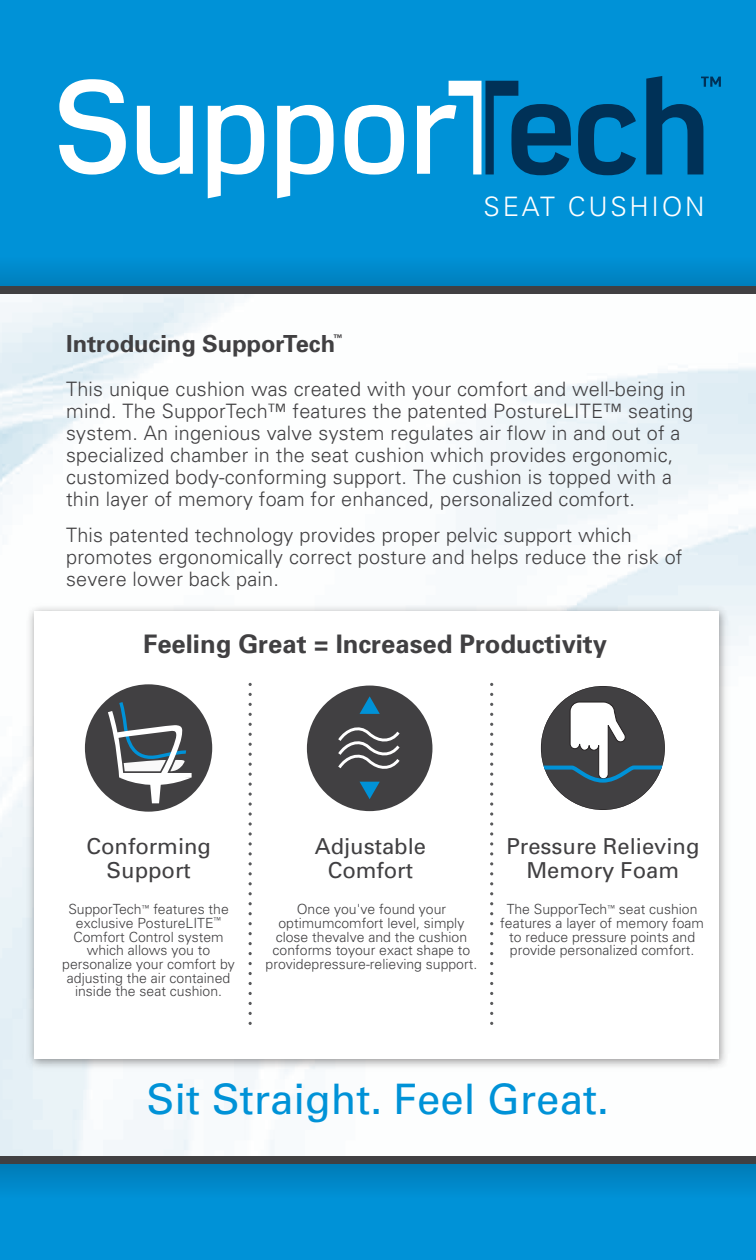
<style>
.page{position:relative;width:756px;height:1260px;background:#fff}
.page>*{position:absolute;margin:0;border:0;box-sizing:border-box;transform-origin:0 0}
.t1{font:500 131.6px "Azbuka";letter-spacing:-.015em;color:#fff}
.t2{font:42px "Univers";color:#0092d7}
.t3{font:300 26.78px "Univers";letter-spacing:.1em;color:#fff}
.t4{font:700 25.55px "Univers";color:#414042}
.t5{font:700 23.62px "Univers";color:#414042}
.t6{font:22.05px/23.8px "Univers";color:#414042;text-align:center}
.t7{font:300 19.78px/22.1px "Univers";letter-spacing:.01em;color:#414042}
.t8{font:300 14px/13.7px "Univers";color:#414042;text-align:center}
.t9{font:700 9.1px "Univers";color:#414042}
</style>
<div class="page">
<div style="left:0;top:0;width:756px;height:292px;background:#0092d7"></div>
<div style="left:0;top:257px;width:756px;height:35px;background:linear-gradient(to right,#0087c8,#0087c8)"></div>
<div style="left:0;top:1162px;width:756px;height:98px;background:#0092d7"></div>
<svg style="left:0;top:1163px;width:756px;height:25px"></svg>
<div style="left:0;top:286px;width:756px;height:8px;background:#414042"></div>
<div style="left:0;top:1156px;width:756px;height:7px;background:#414042"></div>
<svg style="left:578px;top:104px;width:58px;height:71px"></svg>
<svg style="left:646px;top:76px;width:75px;height:98px"></svg>
<svg style="left:449px;top:81px;width:122px;height:94px"></svg>
<img style="left:23px;top:601px;width:709px;height:472px">
<div style="left:34px;top:611px;width:684px;height:448px;background:#fff"></div>
<svg style="left:490px;top:802px;width:3px;height:4px"></svg>
<svg style="left:490px;top:812px;width:3px;height:4px"></svg>
<svg style="left:490px;top:822px;width:3px;height:4px"></svg>
<svg style="left:490px;top:832px;width:3px;height:4px"></svg>
<svg style="left:490px;top:842px;width:3px;height:4px"></svg>
<div style="left:307px;top:686px;width:125px;height:125px;background:#414042;border-radius:50%"></div>
<svg style="left:360px;top:696px;width:20px;height:18px"></svg>
<svg style="left:360px;top:782px;width:20px;height:17px"></svg>
<svg style="left:338px;top:727px;width:62px;height:42px"></svg>
<div style="left:85px;top:684px;width:127px;height:128px;background:#414042;border-radius:50%"></div>
<svg style="left:107px;top:696px;width:89px;height:107px"></svg>
<div style="left:541px;top:686px;width:124px;height:124px;background:#414042;border-radius:50%"></div>
<svg style="left:541px;top:702px;width:124px;height:108px"></svg>
<h1 class="t1" style="left:54px;top:48px;width:405px">Suppor</h1>
<h3 class="t3" style="left:484px;top:190px;width:222px">SEAT CUSHION</h3>
<p class="t5" style="left:66px;top:328px;width:270px">Introducing SupporTech</p>
<p class="t9" style="left:333px;top:332px;width:11px">™</p>
<p class="t7" style="left:66px;top:377px;width:629px">This unique cushion was created with your comfort and well-being in mind. The SupporTech™ features the patented PostureLITE™ seating system. An ingenious valve system regulates air flow in and out of a specialized chamber in the seat cushion which provides ergonomic, customized body-conforming support. The cushion is topped with a thin layer of memory foam for enhanced, personalized comfort.</p>
<p class="t7" style="left:66px;top:523px;width:618px">This patented technology provides proper pelvic support which promotes ergonomically correct posture and helps reduce the risk of severe lower back pain.</p>
<p class="t4" style="left:143px;top:628px;width:465px">Feeling Great = Increased Productivity</p>
<p class="t6" style="left:86px;top:834px;width:126px">Conforming<br>Support</p>
<p class="t6" style="left:315px;top:834px;width:113px">Adjustable<br>Comfort</p>
<p class="t8" style="left:62px;top:902px;width:174px">SupporTech<sup>™</sup> features the exclusive PostureLITE<sup>™<br></sup>Comfort Control system which allows you to personalize your comfort by adjusting the air contained inside the seat cushion.</p>
<p class="t8" style="left:266px;top:902px;width:213px">Once you've found your optimumcomfort level, simply close thevalve and the cushion conforms toyour exact shape to providepressure-relieving support.</p>
<p class="t6" style="left:506px;top:834px;width:195px">Pressure Relieving<br>Memory Foam</p>
<p class="t8" style="left:500px;top:902px;width:205px">The SupporTech<sup>™</sup> seat cushion features a layer of memory foam to reduce pressure points and provide personalized comfort.</p>
<h2 class="t2" style="left:147px;top:1073px;width:464px">Sit Straight. Feel Great.</h2>
</div>
